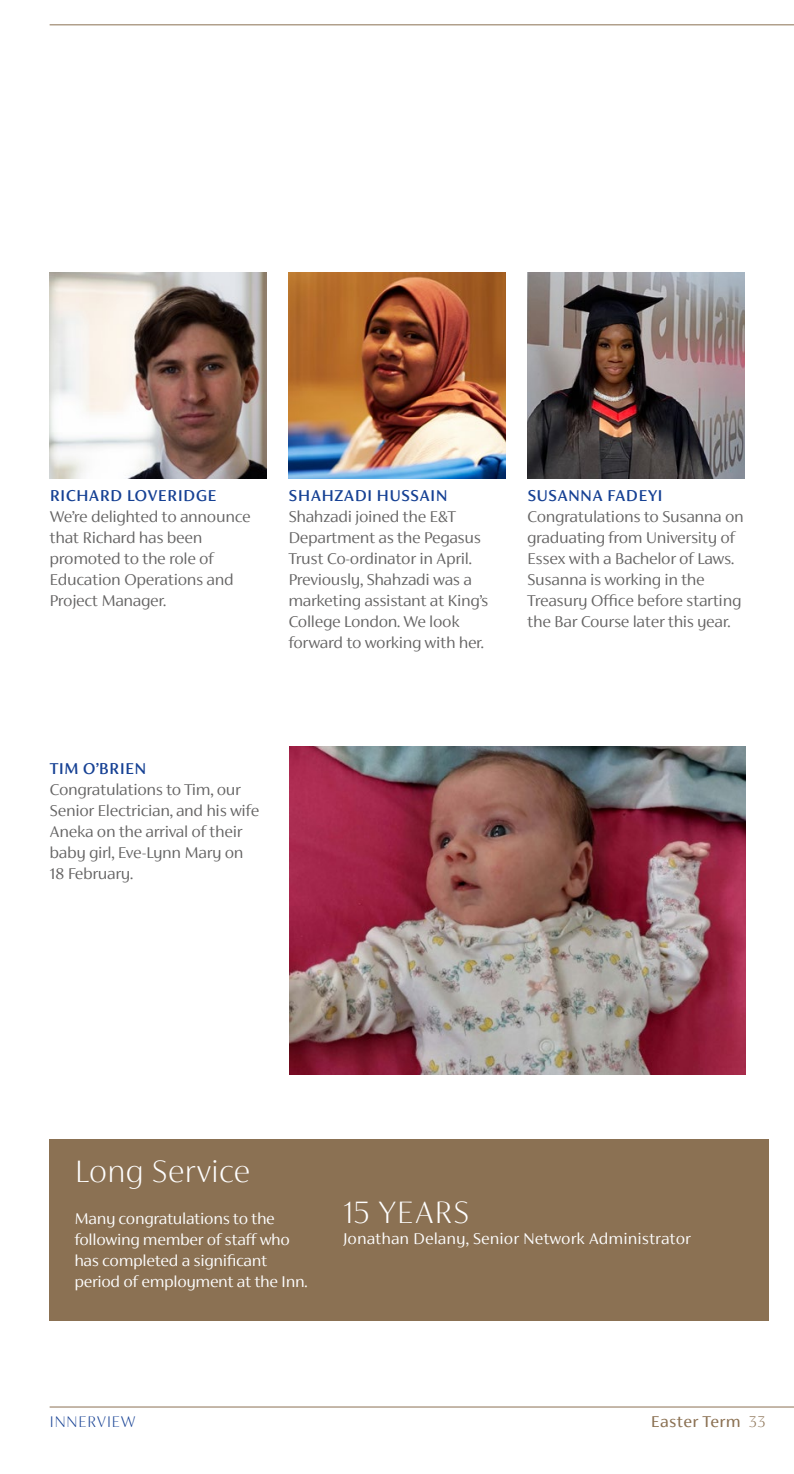
<style>
.page{position:relative;width:794px;height:1474px;background:#fff}
.page>*{position:absolute;margin:0;border:0;box-sizing:border-box;transform-origin:0 0}
.Text_first_para_9_12{font:100 35px "FS Siena";letter-spacing:-.005em;color:#fff}
.Text_first_para_9_12-2{font:300 17.5px/21px "FS Siena";letter-spacing:-.02em;color:#646363}
.Text_first_para_9_12-3{font:300 17.5px/21px "FS Siena";letter-spacing:-.02em;color:#fff}
.small_caps_head_10_1{font:500 17.5px "FS Siena";letter-spacing:.02em;color:#164194}
.Text_first_para_9_12-4{font:300 17.5px "FS Siena";color:#fff}
.t1{font:17.5px "FS Siena";letter-spacing:.02em;color:#8b7153}
.t2{font:100 17.5px "FS Siena";letter-spacing:.02em;color:#164194}
.s1{font-weight:100}
</style>
<div class="page">
<hr style="left:50px;top:1406px;width:744px;height:1px;background:#8b7153">
<hr style="left:50px;top:24px;width:744px;height:1px;background:#8b7153">
<img style="left:289px;top:747px;width:456px;height:327px">
<img style="left:50px;top:272px;width:217px;height:206px">
<img style="left:288px;top:272px;width:217px;height:206px">
<img style="left:527px;top:272px;width:217px;height:206px">
<div style="left:50px;top:1138px;width:719px;height:182px;background:#8b7153"></div>
<p class="small_caps_head_10_1" style="left:50px;top:486px;width:168px">RICHARD LOVERIDGE</p>
<p class="Text_first_para_9_12-2" style="left:50px;top:505px;width:203px">We’re delighted to announce that Richard has been promoted to the role of<br>Education Operations and<br>Project Manager.</p>
<p class="small_caps_head_10_1" style="left:288px;top:486px;width:160px">SHAHZADI HUSSAIN</p>
<p class="Text_first_para_9_12-2" style="left:288px;top:505px;width:201px">Shahzadi joined the E&amp;T<br>Department as the Pegasus<br>Trust Co-ordinator in April.<br>Previously, Shahzadi was a marketing assistant at King’s<br>College London. We look forward to working with her.</p>
<p class="small_caps_head_10_1" style="left:527px;top:486px;width:137px">SUSANNA FADEYI</p>
<p class="Text_first_para_9_12-2" style="left:527px;top:505px;width:218px">Congratulations to Susanna on graduating from University of<br>Essex with a Bachelor of Laws.<br>Susanna is working in the<br>Treasury Office before starting the Bar Course later this year.</p>
<p class="small_caps_head_10_1" style="left:50px;top:759px;width:98px">TIM O’BRIEN</p>
<p class="Text_first_para_9_12-2" style="left:50px;top:778px;width:211px">Congratulations to Tim, our<br>Senior Electrician, and his wife<br>Aneka on the arrival of their baby girl, Eve-Lynn Mary on<br>18 February.</p>
<p class="Text_first_para_9_12" style="left:74px;top:1153px;width:178px">Long Service</p>
<p class="Text_first_para_9_12-3" style="left:74px;top:1207px;width:234px">Many congratulations to the following member of staff who has completed a significant period of employment at the Inn.</p>
<p class="Text_first_para_9_12" style="left:343px;top:1194px;width:128px">15 YEARS</p>
<p class="Text_first_para_9_12-4" style="left:343px;top:1229px;width:350px">Jonathan Delany, Senior Network Administrator</p>
<p class="t2" style="left:50px;top:1412px;width:87px">INNERVIEW</p>
<p class="t1" style="left:651px;top:1412px;width:116px">Easter Term <span class="s1">33</span></p>
</div>
